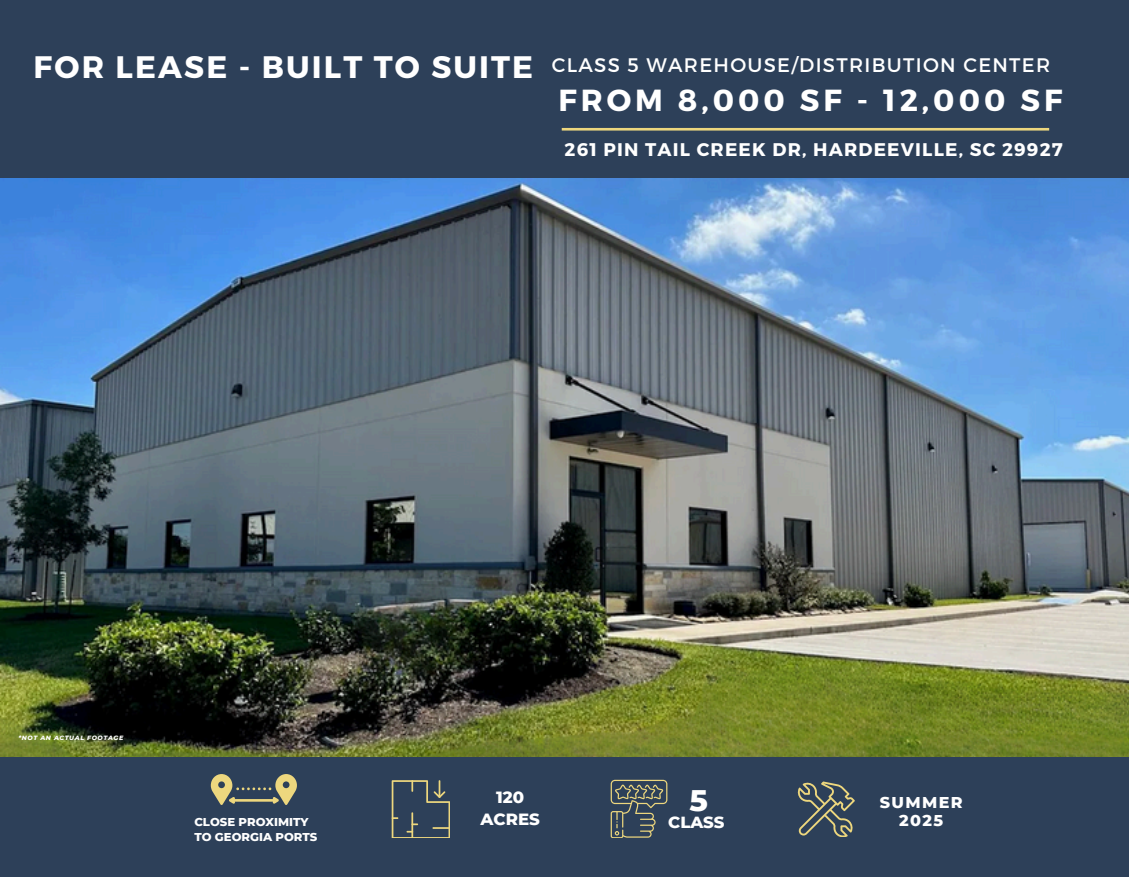
<style>
.page{position:relative;width:1129px;height:877px;background:#2d4059}
.page>*{position:absolute;margin:0;border:0;box-sizing:border-box;transform-origin:0 0}
.t1{font:700 31.15px "Montserrat";letter-spacing:.07em;color:#fff}
.t2{font:700 30.45px "Montserrat";letter-spacing:.13em;color:#fff}
.t3{font:800 30.45px "Montserrat";color:#fff}
.t4{font:19.6px "Montserrat";letter-spacing:.065em;color:#fff}
.t5{font:700 18.2px "Montserrat";letter-spacing:.065em;color:#fff}
.t6{font:800 16.45px/22.1px "Montserrat";color:#fff;text-align:center}
.t7{font:800 16.1px/17.2px "Montserrat";letter-spacing:.09em;color:#fff;text-align:center}
.t8{font:800 11.55px/15.4px "Montserrat";color:#fff}
.t9{font:italic 800 6.3px "Montserrat";letter-spacing:.09em;color:#fff}
</style>
<div class="page">
<img style="left:0;top:179px;width:1129px;height:577px">
<hr style="left:562px;top:128px;width:487px;height:3px;background:#edd77e">
<svg style="left:211px;top:774px;width:86px;height:31px"></svg>
<svg style="left:392px;top:780px;width:57px;height:58px"></svg>
<svg style="left:611px;top:780px;width:56px;height:57px"></svg>
<svg style="left:797px;top:781px;width:58px;height:55px"></svg>
<p class="t1" style="left:34px;top:46px;width:501px">FOR LEASE - BUILT TO SUITE</p>
<p class="t4" style="left:552px;top:53px;width:500px">CLASS 5 WAREHOUSE/DISTRIBUTION CENTER</p>
<h5 class="t2" style="left:558px;top:81px;width:505px">FROM 8,000 SF - 12,000 SF</h5>
<h1 class="t5" style="left:564px;top:137px;width:500px">261 PIN TAIL CREEK DR, HARDEEVILLE, SC 29927</h1>
<h4 class="t9" style="left:19px;top:734px;width:106px">*NOT AN ACTUAL FOOTAGE</h4>
<h3 class="t8" style="left:194px;top:814px;width:125px">CLOSE PROXIMITY<br>TO GEORGIA PORTS</h3>
<h2 class="t6" style="left:480px;top:786px;width:61px">120<br>ACRES</h2>
<p class="t3" style="left:689px;top:782px;width:20px">5</p>
<p class="t6" style="left:668px;top:811px;width:58px">CLASS</p>
<p class="t7" style="left:880px;top:794px;width:85px">SUMMER<br>2025</p>
</div>
